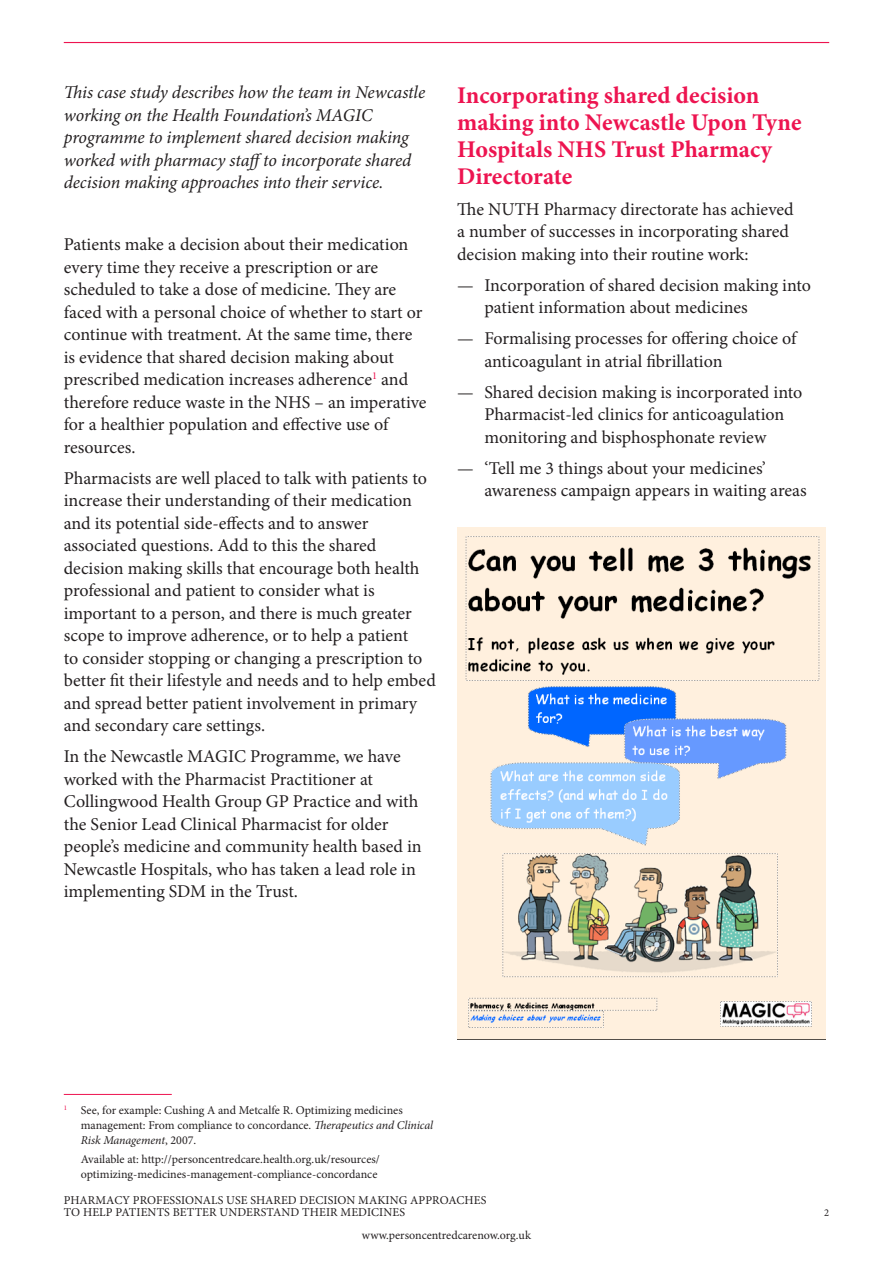
<style>
.page{position:relative;width:893px;height:1263px;background:#fff}
.page>*{position:absolute;margin:0;border:0;box-sizing:border-box;transform-origin:0 0}
.t1{font:700 24px/27px "Minion Pro";color:#ed1450}
.t2{font:18px/22.5px "Minion Pro";color:#231f20}
.t3{font:italic 18px/22.5px "Minion Pro";letter-spacing:-.01em;color:#231f20}
.t4{font:12px/15px "Minion Pro";color:#231f20}
.Master_footer_right{font:10.5px "Minion Pro";color:#231f20}
.s1{font-style:italic}
</style>
<div class="page">
<hr style="left:64px;top:42px;width:765px;height:1px;background:#ed1450">
<hr style="left:64px;top:1094px;width:108px;height:1px;background:#ed1450">
<img style="left:457px;top:527px;width:368px;height:512px">
<p class="t3" style="left:64px;top:81px;width:363px">This case study describes how the team in Newcastle working on the Health Foundation’s MAGIC programme to implement shared decision making worked with pharmacy staffto incorporate shared decision making approaches into their service.</p>
<p class="t2" style="left:64px;top:233px;width:364px">Patients make a decision about their medication every time they receive a prescription or are scheduled to take a dose of medicine. They are faced with a personal choice of whether to start or continue with treatment. At the same time, there is evidence that shared decision making about prescribed medication increases adherence<sup>1</sup> and therefore reduce waste in the NHS – an imperative for a healthier population and effective use of resources.</p>
<p class="t2" style="left:64px;top:467px;width:374px">Pharmacists are well placed to talk with patients to increase their understanding of their medication and its potential side-effects and to answer associated questions. Add to this the shared decision making skills that encourage both health professional and patient to consider what is important to a person, and there is much greater scope to improve adherence, or to help a patient<br>to consider stopping or changing a prescription to better fit their lifestyle and needs and to help embed and spread better patient involvement in primary and secondary care settings.</p>
<p class="t2" style="left:64px;top:745px;width:359px">In the Newcastle MAGIC Programme, we have worked with the Pharmacist Practitioner at Collingwood Health Group GP Practice and with the Senior Lead Clinical Pharmacist for older people’s medicine and community health based in Newcastle Hospitals, who has taken a lead role in implementing SDM in the Trust.</p>
<h2 class="t1" style="left:457px;top:81px;width:346px">Incorporating shared decision making into Newcastle Upon Tyne<br>Hospitals NHS Trust Pharmacy<br>Directorate</h2>
<p class="t2" style="left:457px;top:198px;width:338px">The NUTH Pharmacy directorate has achieved a number of successes in incorporating shared decision making into their routine work:</p>
<p class="t2" style="left:484px;top:274px;width:328px;text-indent:-27px">— Incorporation of shared decision making into patient information about medicines</p>
<p class="t2" style="left:484px;top:327px;width:314px;text-indent:-27px">— Formalising processes for offering choice of anticoagulant in atrial fibrillation</p>
<p class="t2" style="left:457px;top:381px;width:347px;text-align:center">— Shared decision making is incorporated into<br>Pharmacist-led clinics for anticoagulation monitoring and bisphosphonate review</p>
<p class="t2" style="left:484px;top:457px;width:324px;text-indent:-27px">— ‘Tell me 3 things about your medicines’ awareness campaign appears in waiting areas</p>
<p class="t4" style="left:81px;top:1102px;width:354px;text-indent:-17px"><sup>1</sup> See, for example: Cushing A and Metcalfe R. Optimizing medicines management: From compliance to concordance. <span class="s1">Therapeutics and Clinical<br>Risk Management</span>, 2007.</p>
<p class="t4" style="left:81px;top:1152px;width:301px">Available at: http://personcentredcare.health.org.uk/resources/ optimizing-medicines-management-compliance-concordance</p>
<p class="t4" style="left:64px;top:1194px;width:424px;line-height:12px">PHARMACY PROFESSIONALS USE SHARED DECISION MAKING APPROACHES<br>TO HELP PATIENTS BETTER UNDERSTAND THEIR MEDICINES</p>
<p class="t4" style="left:362px;top:1228px;width:170px">www.personcentredcarenow.org.uk</p>
<p class="Master_footer_right" style="left:824px;top:1205px;width:7px">2</p>
</div>
